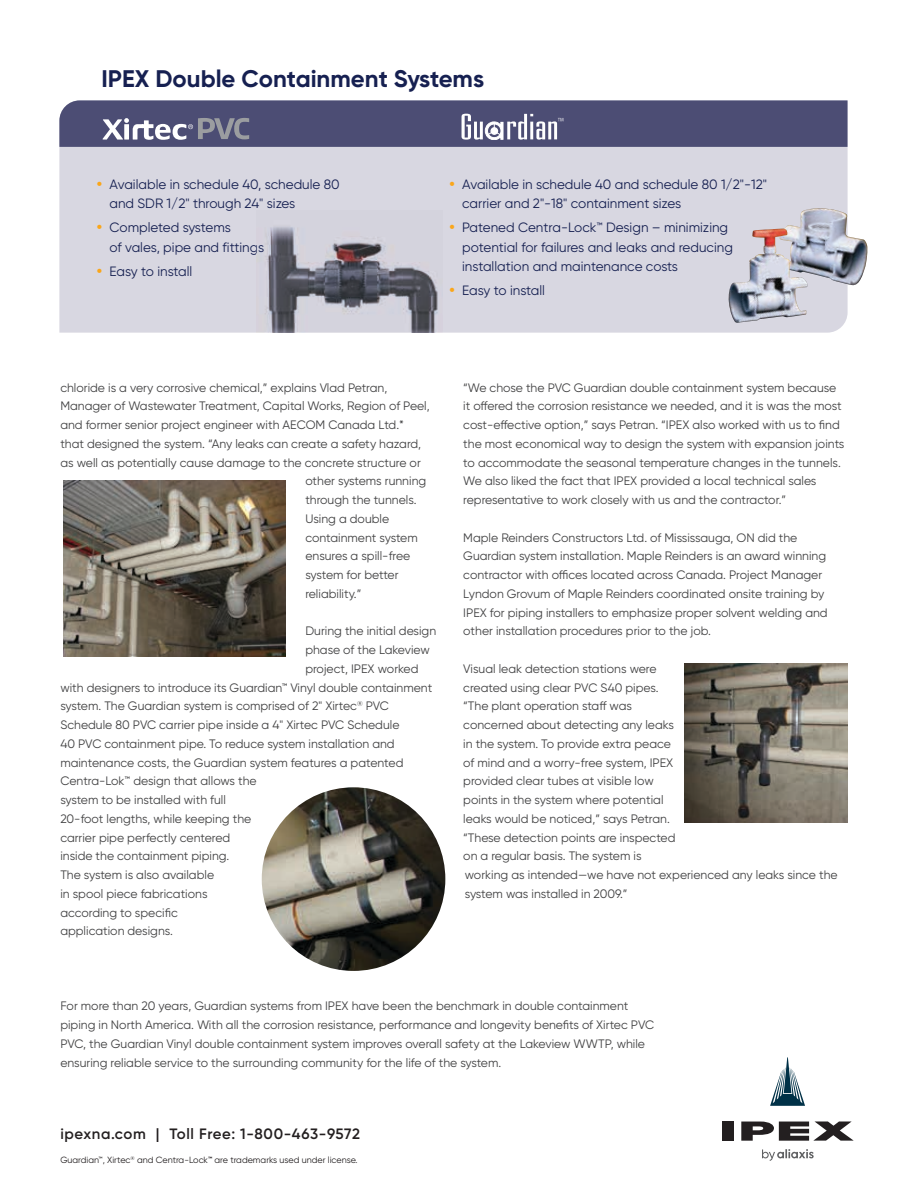
<style>
.page{position:relative;width:918px;height:1188px;background:#fff}
.page>*{position:absolute;margin:0;border:0;box-sizing:border-box;transform-origin:0 0}
.t1{font:700 24px "Gilroy";color:#162051}
.t2{font:600 15px "Gilroy";letter-spacing:.04em;color:#231f20}
.t3{font:13.5px/19.5px "Gilroy";color:#162051}
.t4{font:12.15px/18.8px "Gilroy";color:#414142}
.t5{font:12.15px "Gilroy";letter-spacing:-.025em;color:#414142}
.t6{font:9px "Gilroy";color:#231f20}
.s1{font-family:"Copperplate Gothic";font-weight:700;font-size:15px;color:#faa61a}
.s2{font-weight:600}
</style>
<div class="page">
<div style="left:722px;top:1122px;width:11px;height:19px;background:#231f20"></div>
<svg style="left:741px;top:1121px;width:113px;height:20px"></svg>
<svg style="left:770px;top:1057px;width:35px;height:49px"></svg>
<svg style="left:762px;top:1149px;width:52px;height:12px"></svg>
<div style="left:59px;top:147px;width:789px;height:186px;background:#d8d7e1"></div>
<svg style="left:59px;top:100px;width:789px;height:47px;background:#58597d"></svg>
<img style="left:779px;top:208px;width:89px;height:78px">
<img style="left:728px;top:229px;width:80px;height:94px">
<img style="left:256px;top:210px;width:186px;height:123px">
<img style="left:685px;top:663px;width:163px;height:159px">
<img style="left:262px;top:787px;width:183px;height:184px;border-radius:92px">
<img style="left:64px;top:480px;width:221px;height:177px">
<h1 class="t1" style="left:102px;top:64px;width:384px">IPEX Double Containment Systems</h1>
<p class="t3" style="left:110px;top:174px;width:232px;text-indent:-15px"><span class="s1">•</span> Available in schedule 40, schedule 80 and SDR 1/2" through 24" sizes</p>
<p class="t3" style="left:110px;top:218px;width:156px;text-indent:-15px"><span class="s1">•</span> Completed systems<br>of vales, pipe and fittings</p>
<p class="t3" style="left:94px;top:261px;width:99px"><span class="s1">•</span> Easy to install</p>
<p class="t3" style="left:462px;top:174px;width:306px;text-indent:-15px"><span class="s1">•</span> Available in schedule 40 and schedule 80 1/2"-12" carrier and 2"-18" containment sizes</p>
<p class="t3" style="left:462px;top:218px;width:272px;text-indent:-15px"><span class="s1">•</span> Patened Centra-Lock™ Design – minimizing potential for failures and leaks and reducing installation and maintenance costs</p>
<p class="t3" style="left:447px;top:281px;width:99px"><span class="s1">•</span> Easy to install</p>
<p class="t4" style="left:60px;top:378px;width:328px">chloride is a very corrosive chemical,” explains Vlad Petran,</p>
<p class="t4" style="left:60px;top:397px;width:371px">Manager of Wastewater Treatment, Capital Works, Region of Peel,</p>
<p class="t4" style="left:60px;top:415px;width:345px">and former senior project engineer with AECOM Canada Ltd.*</p>
<p class="t4" style="left:60px;top:434px;width:362px">that designed the system. “Any leaks can create a safety hazard,</p>
<p class="t4" style="left:60px;top:453px;width:362px">as well as potentially cause damage to the concrete structure or</p>
<p class="t4" style="left:305px;top:472px;width:122px">other systems running</p>
<p class="t4" style="left:305px;top:490px;width:113px">through the tunnels.</p>
<p class="t4" style="left:305px;top:509px;width:85px">Using a double</p>
<p class="t4" style="left:305px;top:528px;width:114px">containment system</p>
<p class="t4" style="left:305px;top:547px;width:106px">ensures a spill-free</p>
<p class="t5" style="left:305px;top:567px;width:95px">system for better</p>
<p class="t4" style="left:305px;top:584px;width:58px">reliability.”</p>
<p class="t4" style="left:305px;top:622px;width:132px">During the initial design</p>
<p class="t4" style="left:305px;top:640px;width:126px">phase of the Lakeview</p>
<p class="t4" style="left:305px;top:659px;width:115px">project, IPEX worked</p>
<p class="t4" style="left:60px;top:678px;width:373px">with designers to introduce its Guardian™ Vinyl double containment</p>
<p class="t4" style="left:60px;top:697px;width:330px">system. The Guardian system is comprised of 2" Xirtec<sup>®</sup> PVC</p>
<p class="t4" style="left:60px;top:715px;width:341px">Schedule 80 PVC carrier pipe inside a 4" Xirtec PVC Schedule</p>
<p class="t4" style="left:60px;top:734px;width:336px">40 PVC containment pipe. To reduce system installation and</p>
<p class="t4" style="left:60px;top:753px;width:345px">maintenance costs, the Guardian system features a patented</p>
<p class="t4" style="left:60px;top:772px;width:198px">Centra-Lok™ design that allows the</p>
<p class="t4" style="left:60px;top:790px;width:167px">system to be installed with full</p>
<p class="t4" style="left:60px;top:809px;width:192px">20-foot lengths, while keeping the</p>
<p class="t4" style="left:60px;top:828px;width:171px">carrier pipe perfectly centered</p>
<p class="t4" style="left:60px;top:847px;width:171px">inside the containment piping.</p>
<p class="t4" style="left:60px;top:865px;width:155px">The system is also available</p>
<p class="t4" style="left:60px;top:884px;width:149px">in spool piece fabrications</p>
<p class="t4" style="left:60px;top:903px;width:119px">according to specific</p>
<p class="t4" style="left:60px;top:922px;width:114px">application designs.</p>
<p class="t4" style="left:463px;top:378px;width:383px">“We chose the PVC Guardian double containment system because it offered the corrosion resistance we needed, and it is was the most cost-effective option,” says Petran. “IPEX also worked with us to find the most economical way to design the system with expansion joints to accommodate the seasonal temperature changes in the tunnels.<br>We also liked the fact that IPEX provided a local technical sales representative to work closely with us and the contractor.”</p>
<p class="t4" style="left:463px;top:528px;width:366px">Maple Reinders Constructors Ltd. of Mississauga, ON did the Guardian system installation. Maple Reinders is an award winning contractor with offices located across Canada. Project Manager Lyndon Grovum of Maple Reinders coordinated onsite training by IPEX for piping installers to emphasize proper solvent welding and other installation procedures prior to the job.</p>
<p class="t4" style="left:463px;top:659px;width:376px">Visual leak detection stations were<br>created using clear PVC S40 pipes.<br>“The plant operation staff was<br>concerned about detecting any leaks<br>in the system. To provide extra peace<br>of mind and a worry-free system, IPEX<br>provided clear tubes at visible low<br>points in the system where potential<br>leaks would be noticed,” says Petran.<br>“These detection points are inspected<br>on a regular basis. The system is<br>working as intended—we have not experienced any leaks since the system was installed in 2009.”</p>
<p class="t4" style="left:60px;top:997px;width:595px">For more than 20 years, Guardian systems from IPEX have been the benchmark in double containment piping in North America. With all the corrosion resistance, performance and longevity benefits of Xirtec PVC PVC, the Guardian Vinyl double containment system improves overall safety at the Lakeview WWTP, while ensuring reliable service to the surrounding community for the life of the system.</p>
<p class="t2" style="left:60px;top:1124px;width:301px">ipexna.com | Toll Free: 1-800-463-9572</p>
<p class="t6" style="left:60px;top:1155px;width:299px">Guardian™, Xirtec<sup>®</sup> and Centra-Lock<span class="s2">™</span> are trademarks used under license.</p>
</div>
